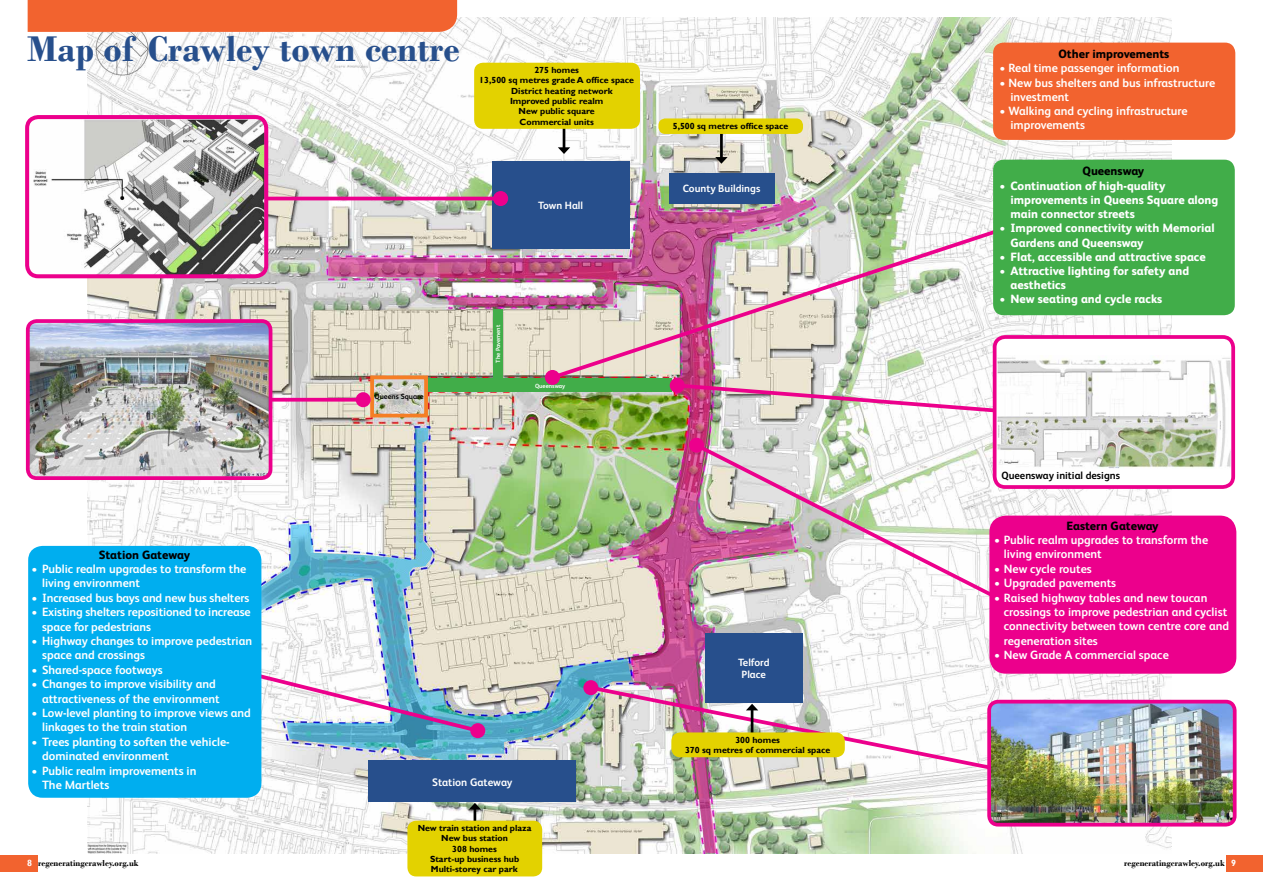
<style>
.page{position:relative;width:1263px;height:893px;background:#fff}
.page>*{position:absolute;margin:0;border:0;box-sizing:border-box;transform-origin:0 0}
.t1{font:700 37.5px "Bodoni";color:#274f8c}
.t2{font:700 12px/14.4px "FS Albert";color:#fff}
.t3{font:800 12px/14.2px "FS Albert";color:#fff}
.t4{font:800 12px "FS Albert";color:#000}
.t5{font:700 10.95px "FS Albert";color:#fff}
.t6{font:700 10.5px/12px "FS Albert";color:#fff;text-align:center}
.t7{font:700 10.5px "FS Albert";color:#000}
.t8{font:700 9px "Bodoni";color:#000}
.t9{font:700 8.85px/10.4px "Gill Sans";color:#000;text-align:center}
.t10{font:700 7.5px "FS Albert";color:#000}
.t11{font:700 6.07px "FS Albert";color:#fff}
.s1{font-family:"Gill Sans";color:#fff}
</style>
<div class="page">
<div style="left:1226px;top:856px;width:37px;height:16px;background:#f2632f"></div>
<div style="left:0;top:855px;width:37px;height:17px;background:#f2632f"></div>
<img style="left:87px;top:17px;width:1085px;height:837px">
<div style="left:669px;top:173px;width:105px;height:31px;background:#274f8c"></div>
<hr style="left:563px;top:110px;width:2px;height:40px;background:#000">
<svg style="left:558px;top:147px;width:12px;height:7px"></svg>
<hr style="left:720px;top:120px;width:3px;height:39px;background:#000">
<svg style="left:715px;top:157px;width:13px;height:7px"></svg>
<div style="left:474px;top:63px;width:166px;height:66px;background:#e3d200;border-radius:9px"></div>
<div style="left:658px;top:118px;width:145px;height:16px;background:#e3d200;border-radius:7px"></div>
<div style="left:407px;top:821px;width:135px;height:55px;background:#e3d200;border-radius:9px"></div>
<svg style="left:814px;top:440px;width:187px;height:162px"></svg>
<div style="left:492px;top:162px;width:137px;height:87px;background:#274f8c"></div>
<div style="left:28px;top:0;width:429px;height:32px;background:#f2632f"></div>
<div style="left:993px;top:43px;width:242px;height:97px;background:#f2632f;border-radius:10px"></div>
<svg style="left:251px;top:428px;width:77px;height:335px"></svg>
<img style="left:328px;top:183px;width:486px;height:670px">
<img style="left:449px;top:279px;width:99px;height:28px">
<div style="left:369px;top:761px;width:207px;height:41px;background:#274f8c"></div>
<svg style="left:583px;top:680px;width:15px;height:15px"></svg>
<img style="left:989px;top:702px;width:246px;height:123px">
<div style="left:987px;top:700px;width:249px;height:126px;border:4px solid #ec008c;border-radius:9px"></div>
<img style="left:586px;top:683px;width:408px;height:89px">
<div style="left:671px;top:732px;width:174px;height:25px;background:#e3d200;border-radius:9px"></div>
<div style="left:705px;top:634px;width:98px;height:69px;background:#274f8c"></div>
<img style="left:548px;top:227px;width:452px;height:155px">
<div style="left:545px;top:370px;width:15px;height:15px;background:#ec008c;border-radius:50%"></div>
<div style="left:993px;top:160px;width:242px;height:155px;background:#41ad49;border-radius:10px"></div>
<hr style="left:247px;top:197px;width:254px;height:3px;background:#ec008c">
<div style="left:493px;top:191px;width:15px;height:15px;background:#ec008c;border-radius:50%"></div>
<svg style="left:272px;top:398px;width:84px;height:4px"></svg>
<div style="left:356px;top:392px;width:15px;height:15px;background:#ec008c;border-radius:50%"></div>
<img style="left:31px;top:321px;width:240px;height:157px">
<div style="left:26px;top:319px;width:246px;height:161px;border:4px solid #ec008c;border-radius:9px"></div>
<img style="left:30px;top:117px;width:236px;height:159px">
<div style="left:25px;top:115px;width:243px;height:163px;border:4px solid #ec008c;border-radius:11px"></div>
<img style="left:673px;top:381px;width:320px;height:33px">
<div style="left:670px;top:378px;width:15px;height:15px;background:#ec008c;border-radius:50%"></div>
<div style="left:995px;top:337px;width:238px;height:150px;background:#fff;border-radius:11px"></div>
<img style="left:998px;top:357px;width:232px;height:112px">
<div style="left:993px;top:335px;width:242px;height:154px;border:4px solid #ec008c;border-radius:11px"></div>
<img style="left:261px;top:672px;width:221px;height:63px">
<div style="left:470px;top:723px;width:15px;height:15px;background:#ec008c;border-radius:50%"></div>
<div style="left:28px;top:546px;width:233px;height:252px;background:#00aeef;border-radius:14px"></div>
<div style="left:989px;top:516px;width:247px;height:158px;background:#ec008c;border-radius:17px"></div>
<h1 class="t1" style="left:27px;top:27px;width:434px">Map of Crawley town centre</h1>
<p class="t9" style="left:534px;top:65px;width:46px">275 homes</p>
<p class="t9" style="left:479px;top:75px;width:156px">13,500 sq metres grade A office space</p>
<p class="t9" style="left:511px;top:86px;width:103px">District heating network</p>
<p class="t9" style="left:510px;top:96px;width:95px">Improved public realm</p>
<p class="t9" style="left:519px;top:106px;width:78px">New public square</p>
<p class="t9" style="left:520px;top:117px;width:76px">Commercial units</p>
<p class="t6" style="left:538px;top:199px;width:47px">Town Hall</p>
<p class="t9" style="left:673px;top:121px;width:117px">5,500 sq metres office space</p>
<p class="t6" style="left:683px;top:182px;width:79px">County Buildings</p>
<p class="t10" style="left:374px;top:392px;width:51px">Queens Square</p>
<p class="t11" style="left:494px;top:363px;width:39px;rotate:-90deg">The Pavement</p>
<p class="t11" style="left:535px;top:381px;width:32px">Queensway</p>
<p class="t4" style="left:99px;top:546px;width:93px">Station Gateway</p>
<p class="t2" style="left:42px;top:561px;width:206px;text-indent:-10px">• Public realm upgrades to transform the living environment</p>
<p class="t2" style="left:32px;top:590px;width:219px">• Increased bus bays and new bus shelters</p>
<p class="t2" style="left:42px;top:604px;width:210px;text-indent:-10px">• Existing shelters repositioned to increase space for pedestrians</p>
<p class="t2" style="left:42px;top:633px;width:212px;text-indent:-10px">• Highway changes to improve pedestrian space and crossings</p>
<p class="t2" style="left:32px;top:662px;width:133px">• Shared-space footways</p>
<p class="t2" style="left:42px;top:676px;width:179px;text-indent:-10px">• Changes to improve visibility and attractiveness of the environment</p>
<p class="t2" style="left:42px;top:705px;width:210px;text-indent:-10px">• Low-level planting to improve views and linkages to the train station</p>
<p class="t2" style="left:42px;top:734px;width:189px;text-indent:-10px">• Trees planting to soften the vehicle&shy;dominated environment</p>
<p class="t2" style="left:42px;top:763px;width:156px;text-indent:-10px">• Public realm improvements in<br>The Martlets</p>
<p class="t5" style="left:432px;top:774px;width:82px">Station Gateway</p>
<p class="t6" style="left:738px;top:656px;width:33px">Telford<br>Place</p>
<p class="t9" style="left:685px;top:735px;width:147px">300 homes<br>370 sq metres of commercial space</p>
<p class="t4" style="left:1058px;top:45px;width:113px">Other improvements</p>
<p class="t2" style="left:999px;top:61px;width:182px">• Real time passenger information</p>
<p class="t2" style="left:1010px;top:75px;width:206px;text-indent:-11px">• New bus shelters and bus infrastructure investment</p>
<p class="t2" style="left:1010px;top:103px;width:179px;text-indent:-11px">• Walking and cycling infrastructure improvements</p>
<p class="t4" style="left:1082px;top:162px;width:63px">Queensway</p>
<p class="t3" style="left:1010px;top:178px;width:209px;text-indent:-11px">• Continuation of high-quality improvements in Queens Square along main connector streets</p>
<p class="t3" style="left:1010px;top:220px;width:206px;text-indent:-11px">• Improved connectivity with Memorial<br>Gardens and Queensway</p>
<p class="t3" style="left:999px;top:249px;width:208px">• Flat, accessible and attractive space</p>
<p class="t3" style="left:1010px;top:263px;width:180px;text-indent:-11px">• Attractive lighting for safety and aesthetics</p>
<p class="t3" style="left:999px;top:292px;width:164px">• New seating and cycle racks</p>
<p class="t7" style="left:1001px;top:468px;width:120px">Queensway initial designs</p>
<p class="t4" style="left:1066px;top:517px;width:94px">Eastern Gateway</p>
<p class="t2" style="left:1004px;top:532px;width:206px;text-indent:-10px">• Public realm upgrades to transform the living environment</p>
<p class="t2" style="left:994px;top:561px;width:99px">• New cycle routes</p>
<p class="t2" style="left:994px;top:575px;width:123px">• Upgraded pavements</p>
<p class="t2" style="left:1004px;top:590px;width:227px;text-indent:-10px">• Raised highway tables and new toucan crossings to improve pedestrian and cyclist connectivity between town centre core and regeneration sites</p>
<p class="t2" style="left:994px;top:647px;width:176px">• New Grade A commercial space</p>
<p class="t9" style="left:418px;top:823px;width:115px">New train station and plaza<br>New bus station<br>308 homes<br>Start-up business hub<br>Multi-storey car park</p>
<p class="t8" style="left:27px;top:858px;width:113px"><span class="s1">8</span> regeneratingcrawley.org.uk</p>
<p class="t8" style="left:1124px;top:858px;width:113px">regeneratingcrawley.org.uk <span class="s1">9</span></p>
</div>
